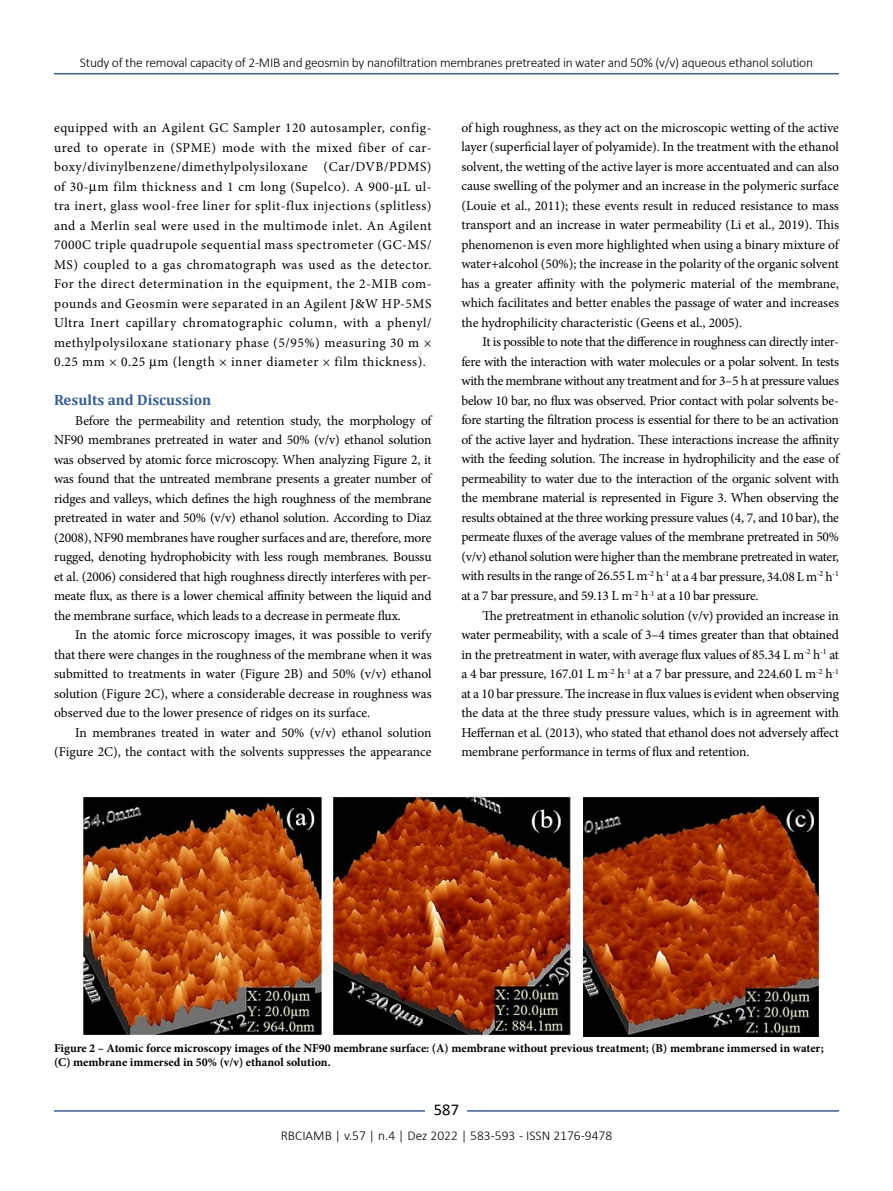
<style>
.page{position:relative;width:893px;height:1191px;background:#fff}
.page>*{position:absolute;margin:0;border:0;box-sizing:border-box;transform-origin:0 0}
.t1{font:16.5px "Calibri";color:#000}
.t2{font:700 15px "Cambria";color:#365f92}
.t3{font:13.5px/19.5px "Minion Pro";letter-spacing:-.005em;color:#000;text-align:justify}
.t4{font:300 13.5px "Calibri";letter-spacing:-.02em;color:#000}
.t5{font:300 13.5px "Calibri";color:#000}
.t6{font:700 12px/14.4px "Minion Pro";color:#000}
</style>
<div class="page">
<hr style="left:54px;top:73px;width:785px;height:1px;background:#365f92">
<hr style="left:54px;top:1110px;width:785px;height:1px;background:#365f92">
<div style="left:426px;top:1096px;width:41px;height:26px;background:#fff"></div>
<img style="left:81px;top:793px;width:740px;height:243px">
<p class="t4" style="left:80px;top:54px;width:735px">Study of the removal capacity of 2-MIB and geosmin by nanofiltration membranes pretreated in water and 50% (v/v) aqueous ethanol solution</p>
<p class="t3" style="left:54px;top:118px;width:379px">equipped with an Agilent GC Sampler 120 autosampler, config&shy;ured to operate in (SPME) mode with the mixed fiber of car&shy;boxy/divinylbenzene/dimethylpolysiloxane (Car/DVB/PDMS) of 30- m film thickness and 1 cm long (Supelco). A 900- L ul&shy;tra inert, glass wool-free liner for split-flux injections (splitless) and a Merlin seal were used in the multimode inlet. An Agilent 7000C triple quadrupole sequential mass spectrometer (GC-MS/ MS) coupled to a gas chromatograph was used as the detector.<br>For the direct determination in the equipment, the 2-MIB com&shy;pounds and Geosmin were separated in an Agilent J&amp;W HP-5MS Ultra Inert capillary chromatographic column, with a phenyl/ methylpolysiloxane stationary phase (5/95%) measuring 30 m × 0.25 mm × 0.25 m (length × inner diameter × film thickness).</p>
<p class="t2" style="left:54px;top:389px;width:159px">Results and Discussion</p>
<p class="t3" style="left:54px;top:411px;width:379px;text-indent:21px">Before the permeability and retention study, the morphology of NF90 membranes pretreated in water and 50% (v/v) ethanol solution was observed by atomic force microscopy. When analyzing Figure 2, it was found that the untreated membrane presents a greater number of ridges and valleys, which defines the high roughness of the membrane pretreated in water and 50% (v/v) ethanol solution. According to Diaz (2008), NF90 membranes have rougher surfaces and are, therefore, more rugged, denoting hydrophobicity with less rough membranes. Boussu et al. (2006) considered that high roughness directly interferes with per&shy;meate flux, as there is a lower chemical affinity between the liquid and the membrane surface, which leads to a decrease in permeate flux.</p>
<p class="t3" style="left:54px;top:625px;width:379px;text-indent:21px">In the atomic force microscopy images, it was possible to verify that there were changes in the roughness of the membrane when it was submitted to treatments in water (Figure 2B) and 50% (v/v) ethanol solution (Figure 2C), where a considerable decrease in roughness was observed due to the lower presence of ridges on its surface.</p>
<p class="t3" style="left:54px;top:722px;width:379px;text-align:right">In membranes treated in water and 50% (v/v) ethanol solution (Figure 2C), the contact with the solvents suppresses the appearance</p>
<p class="t3" style="left:461px;top:118px;width:379px">of high roughness, as they act on the microscopic wetting of the active layer (superficial layer of polyamide). In the treatment with the ethanol solvent, the wetting of the active layer is more accentuated and can also cause swelling of the polymer and an increase in the polymeric surface (Louie et al., 2011); these events result in reduced resistance to mass transport and an increase in water permeability (Li et al., 2019). This phenomenon is even more highlighted when using a binary mixture of water+alcohol (50%); the increase in the polarity of the organic solvent has a greater affinity with the polymeric material of the membrane, which facilitates and better enables the passage of water and increases the hydrophilicity characteristic (Geens et al., 2005).</p>
<p class="t3" style="left:461px;top:332px;width:379px;text-indent:21px">It is possible to note that the difference in roughness can directly inter&shy;fere with the interaction with water molecules or a polar solvent. In tests with the membrane without any treatment and for 3–5 h at pressure values below 10 bar, no flux was observed. Prior contact with polar solvents be&shy;fore starting the filtration process is essential for there to be an activation of the active layer and hydration. These interactions increase the affinity with the feeding solution. The increase in hydrophilicity and the ease of permeability to water due to the interaction of the organic solvent with the membrane material is represented in Figure 3. When observing the results obtained at the three working pressure values (4, 7, and 10 bar), the permeate fluxes of the average values of the membrane pretreated in 50% (v/v) ethanol solution were higher than the membrane pretreated in water, with results in the range of 26.55 L m<sup>-2</sup> h<sup>-1</sup> at a 4 bar pressure, 34.08 L m<sup>-2</sup> h<sup>-1 </sup>at a 7 bar pressure, and 59.13 L m<sup>-2</sup> h<sup>-1</sup> at a 10 bar pressure.</p>
<p class="t3" style="left:461px;top:605px;width:379px;text-indent:21px">The pretreatment in ethanolic solution (v/v) provided an increase in water permeability, with a scale of 3–4 times greater than that obtained in the pretreatment in water, with average flux values of 85.34 L m<sup>-2</sup> h<sup>-1</sup> at a 4 bar pressure, 167.01 L m<sup>-2</sup> h<sup>-1</sup> at a 7 bar pressure, and 224.60 L m<sup>-2</sup> h<sup>-1 </sup>at a 10 bar pressure. The increase in flux values is evident when observing the data at the three study pressure values, which is in agreement with Heffernan et al. (2013), who stated that ethanol does not adversely affect membrane performance in terms of flux and retention.</p>
<p class="t6" style="left:54px;top:1040px;width:771px">Figure 2 – Atomic force microscopy images of the NF90 membrane surface: (A) membrane without previous treatment; (B) membrane immersed in water; (C) membrane immersed in 50% (v/v) ethanol solution.</p>
<p class="t1" style="left:434px;top:1098px;width:27px">587</p>
<p class="t5" style="left:281px;top:1126px;width:333px">RBCIAMB | v.57 | n.4 | Dez 2022 | 583-593 - ISSN 2176-9478</p>
</div>
